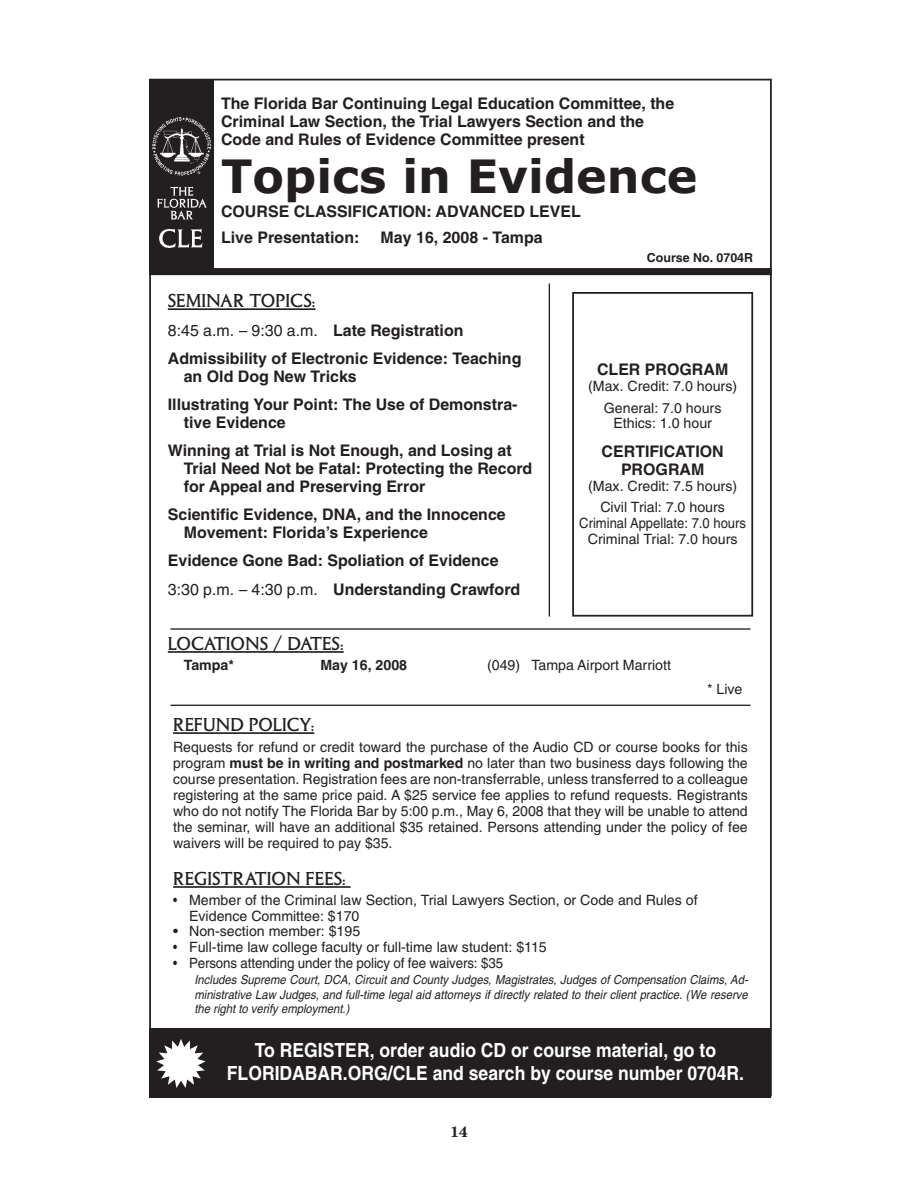
<style>
.page{position:relative;width:918px;height:1188px;background:#fff}
.page>*{position:absolute;margin:0;border:0;box-sizing:border-box;transform-origin:0 0}
.t1{font:700 46.05px "Verdana";color:#231f20}
.t2{font:700 19.5px/23.1px "Helvetica";color:#fff;text-align:center;scale:.9 1}
.t3{font:19.5px "Columna Solid DTC";color:#231f20}
.t4{font:700 15.9px/17.7px "Helvetica";color:#231f20}
.t5{font:700 15px "New Century Schlbk";color:#231f20}
.t6{font:14.25px/15.9px "Helvetica";color:#231f20;text-align:center}
.t7{font:14.25px/15.9px "Helvetica";color:#231f20;text-align:center;scale:.92 1}
.t8{font:14.25px "Helvetica";color:#231f20;scale:.94 1}
.t9{font:700 14.25px "Helvetica";color:#231f20}
.t10{font:italic 12.45px/14.2px "Helvetica";color:#231f20;text-align:justify;scale:.91 1}
.t11{font:700 12.45px "Helvetica";color:#231f20}
.s1{font-weight:400}
.s2{font-weight:700}
.s3{font-stretch:condensed}
</style>
<div class="page">
<div style="left:149px;top:1029px;width:621px;height:69px;background:#231f20"></div>
<svg style="left:156px;top:1039px;width:50px;height:49px"></svg>
<div style="left:572px;top:292px;width:181px;height:325px;border:2px solid #231f20"></div>
<img style="left:149px;top:79px;width:64px;height:189px">
<div style="left:149px;top:268px;width:623px;height:7px;background:#231f20"></div>
<hr style="left:168px;top:308px;width:147px;height:2px;background:#231f20">
<hr style="left:168px;top:651px;width:176px;height:2px;background:#231f20">
<hr style="left:173px;top:886px;width:178px;height:2px;background:#231f20">
<hr style="left:170px;top:628px;width:580px;height:2px;background:#231f20">
<hr style="left:549px;top:283px;width:1px;height:334px;background:#231f20">
<hr style="left:170px;top:705px;width:580px;height:1px;background:#231f20">
<hr style="left:173px;top:732px;width:141px;height:2px;background:#231f20">
<p class="t4" style="left:221px;top:96px;width:455px">The Florida Bar Continuing Legal Education Committee, the<br>Criminal Law Section, the Trial Lawyers Section and the<br>Code and Rules of Evidence Committee present</p>
<h1 class="t1" style="left:221px;top:150px;width:478px">Topics in Evidence</h1>
<p class="t4" style="left:221px;top:200px;width:361px;line-height:26.2px">COURSE CLASSIFICATION: ADVANCED LEVEL<br>Live Presentation:</p>
<p class="t4" style="left:381px;top:230px;width:164px">May 16, 2008 - Tampa</p>
<h2 class="t3" style="left:168px;top:294px;width:149px">SEMINAR TOPICS:</h2>
<p class="t4" style="left:168px;top:317px;width:355px;line-height:28.3px"><span class="s1">8:45 a.m. – 9:30 a.m.</span> Late Registration<br>Admissibility of Electronic Evidence: Teaching</p>
<p class="t4" style="left:168px;top:363px;width:351px;line-height:28.3px;text-indent:16px">an Old Dog New Tricks<br>Illustrating Your Point: The Use of Demonstra-</p>
<p class="t4" style="left:168px;top:410px;width:346px;line-height:28.3px;text-indent:16px">tive Evidence<br>Winning at Trial is Not Enough, and Losing at</p>
<p class="t4" style="left:184px;top:461px;width:350px">Trial Need Not be Fatal: Protecting the Record for Appeal and Preserving Error</p>
<p class="t4" style="left:184px;top:507px;width:324px;text-indent:-16px">Scientific Evidence, DNA, and the Innocence<br>Movement: Florida’s Experience</p>
<p class="t4" style="left:168px;top:548px;width:354px;line-height:28.3px">Evidence Gone Bad: Spoliation of Evidence<br><span class="s1">3:30 p.m. – 4:30 p.m.</span> Understanding Crawford</p>
<p class="t11" style="left:647px;top:253px;width:108px">Course No. 0704R</p>
<p class="t4" style="left:597px;top:362px;width:133px">CLER PROGRAM</p>
<p class="t6" style="left:588px;top:377px;width:151px;line-height:21.3px">(Max. Credit: 7.0 hours)<br>General: 7.0 hours</p>
<p class="t6" style="left:613px;top:417px;width:100px">Ethics: 1.0 hour</p>
<p class="t4" style="left:602px;top:444px;width:124px;text-align:center">CERTIFICATION<br>PROGRAM</p>
<p class="t6" style="left:588px;top:476px;width:151px;line-height:21.3px">(Max. Credit: 7.5 hours)<br>Civil Trial: 7.0 hours</p>
<p class="t7" style="left:579px;top:516px;width:183px">Criminal Appellate: 7.0 hours<br>Criminal Trial: 7.0 hours</p>
<h2 class="t3" style="left:168px;top:636px;width:177px">LOCATIONS / DATES:</h2>
<p class="t9" style="left:184px;top:659px;width:52px">Tampa*</p>
<p class="t9" style="left:320px;top:659px;width:88px">May 16, 2008</p>
<p class="t6" style="left:487px;top:658px;width:185px">(049) Tampa Airport Marriott</p>
<p class="t6" style="left:707px;top:683px;width:37px">* Live</p>
<h2 class="t3" style="left:173px;top:718px;width:143px">REFUND POLICY:</h2>
<p class="t6" style="left:173px;top:741px;width:576px;text-align:justify">Requests for refund or credit toward the purchase of the Audio CD or course books for this program <span class="s2">must be in writing and postmarked</span> no later than two business days following the course presentation. Registration fees are non-transferrable, unless transferred to a colleague registering at the same price paid. A $25 service fee applies to refund requests. Registrants who do not notify The Florida Bar by 5:00 p.m., May 6, 2008 that they will be unable to attend the seminar, will have an additional $35 retained. Persons attending under the policy of fee waivers will be required to pay $35.</p>
<h2 class="t3" style="left:173px;top:871px;width:174px">REGISTRATION FEES:</h2>
<p class="t6" style="left:189px;top:893px;width:510px;text-align:left;text-indent:-16px"><span class="s3">•</span> Member of the Criminal law Section, Trial Lawyers Section, or Code and Rules of<br>Evidence Committee: $170</p>
<p class="t6" style="left:173px;top:925px;width:189px">• Non-section member: $195</p>
<p class="t6" style="left:173px;top:941px;width:375px"><span class="s3">•</span> Full-time law college faculty or full-time law student: $115</p>
<p class="t8" style="left:173px;top:958px;width:353px"><span class="s3">•</span> Persons attending under the policy of fee waivers: $35</p>
<p class="t10" style="left:194px;top:974px;width:610px">Includes Supreme Court, DCA, Circuit and County Judges, Magistrates, Judges of Compensation Claims, Ad&shy;ministrative Law Judges, and full-time legal aid attorneys if directly related to their client practice. (We reserve the right to verify employment.)</p>
<h2 class="t2" style="left:227px;top:1040px;width:576px">To REGISTER, order audio CD or course material, go to<br>FLORIDABAR.ORG/CLE and search by course number 0704R.</h2>
<p class="t5" style="left:450px;top:1126px;width:19px">14</p>
</div>
